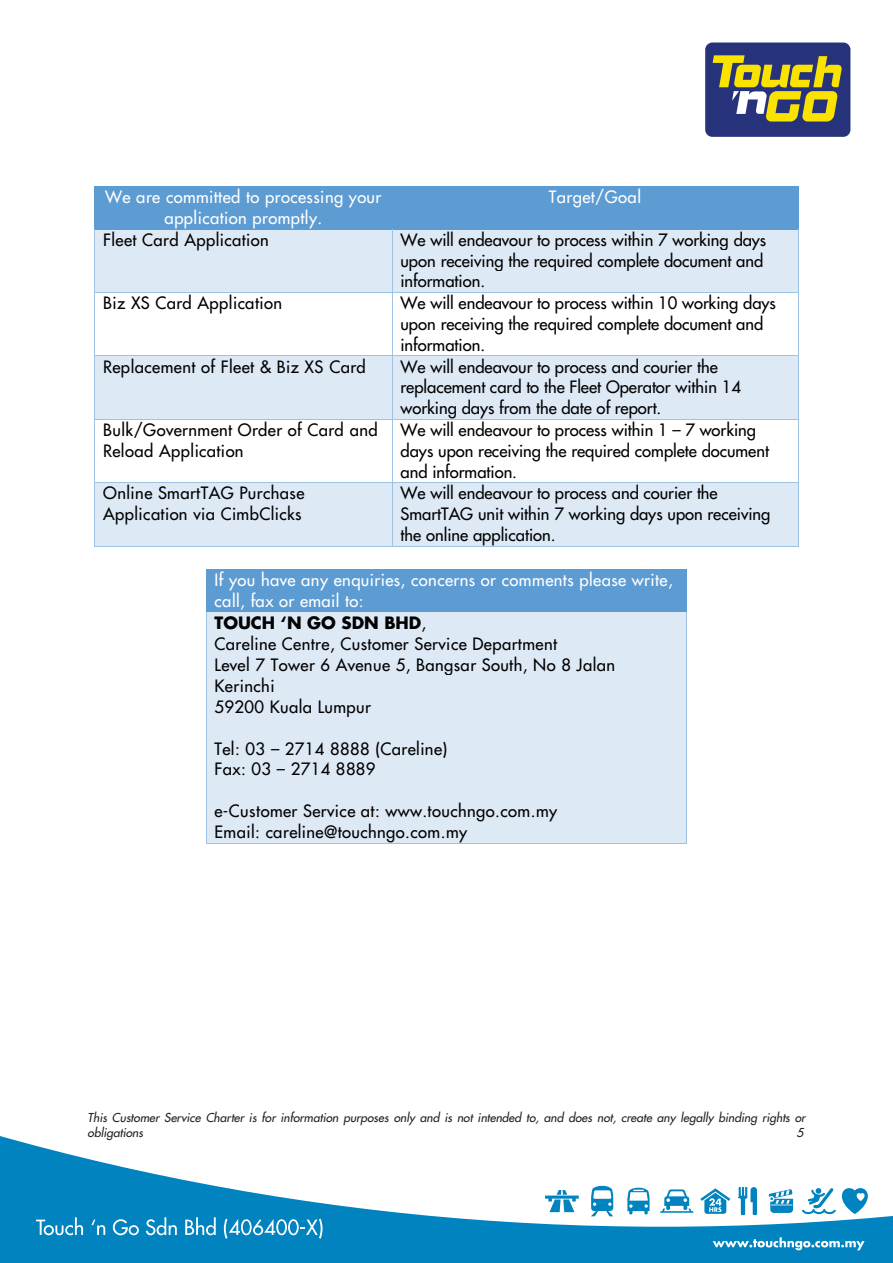
<style>
.page{position:relative;width:893px;height:1263px;background:#0083bf}
.page>*{position:absolute;margin:0;border:0;box-sizing:border-box;transform-origin:0 0}
.t1{font:500 16.65px/20.9px "Futura Std";letter-spacing:.005em;color:#010101}
.t2{font:500 16.65px/21.1px "Futura Std";letter-spacing:.025em;color:#010101}
.t3{font:500 16.65px/20.9px "Futura Std";letter-spacing:.025em;color:#fff;text-align:center}
.t4{font:italic 500 12px/14.4px "Futura Std";color:#231f20}
.s1{color:#fff}
.s2{font-weight:700}
</style>
<div class="page">
<div style="left:0;top:0;width:893px;height:1227px;background:#fff"></div>
<svg style="left:713px;top:1237px;width:152px;height:13px"></svg>
<svg style="left:739px;top:1187px;width:18px;height:28px"></svg>
<svg style="left:591px;top:1186px;width:22px;height:30px"></svg>
<svg style="left:769px;top:1189px;width:24px;height:24px"></svg>
<svg style="left:545px;top:1190px;width:34px;height:22px"></svg>
<svg style="left:660px;top:1189px;width:34px;height:24px"></svg>
<svg style="left:627px;top:1188px;width:23px;height:26px"></svg>
<svg style="left:802px;top:1188px;width:34px;height:26px"></svg>
<svg style="left:700px;top:1188px;width:30px;height:26px"></svg>
<svg style="left:842px;top:1188px;width:26px;height:26px"></svg>
<div style="left:705px;top:43px;width:145px;height:94px;background:#26337b;border-radius:7px"></div>
<svg style="left:713px;top:55px;width:129px;height:67px"></svg>
<svg style="left:36px;top:1217px;width:47px;height:18px"></svg>
<svg style="left:91px;top:1219px;width:14px;height:16px"></svg>
<svg style="left:113px;top:1219px;width:26px;height:16px"></svg>
<svg style="left:146px;top:1217px;width:31px;height:18px"></svg>
<svg style="left:185px;top:1217px;width:31px;height:18px"></svg>
<svg style="left:224px;top:1218px;width:99px;height:21px"></svg>
<div style="left:95px;top:187px;width:8px;height:42px;background:#5d9bd3"></div>
<div style="left:384px;top:187px;width:8px;height:42px;background:#5d9bd3"></div>
<div style="left:103px;top:187px;width:281px;height:21px;background:#5d9bd3"></div>
<div style="left:103px;top:208px;width:281px;height:21px;background:#5d9bd3"></div>
<div style="left:392px;top:187px;width:8px;height:21px;background:#5d9bd3"></div>
<div style="left:790px;top:187px;width:8px;height:21px;background:#5d9bd3"></div>
<div style="left:392px;top:208px;width:406px;height:21px;background:#5d9bd3"></div>
<div style="left:400px;top:187px;width:390px;height:21px;background:#5d9bd3"></div>
<hr style="left:95px;top:186px;width:297px;height:1px;background:#5d9bd3">
<hr style="left:393px;top:186px;width:405px;height:1px;background:#5d9bd3">
<hr style="left:798px;top:187px;width:1px;height:42px;background:#5d9bd3">
<div style="left:95px;top:230px;width:8px;height:20px;background:#dee9f6"></div>
<div style="left:384px;top:230px;width:8px;height:20px;background:#dee9f6"></div>
<div style="left:95px;top:250px;width:297px;height:42px;background:#dee9f6"></div>
<div style="left:103px;top:230px;width:281px;height:20px;background:#dee9f6"></div>
<div style="left:393px;top:230px;width:7px;height:62px;background:#dee9f6"></div>
<div style="left:790px;top:230px;width:8px;height:62px;background:#dee9f6"></div>
<div style="left:400px;top:230px;width:390px;height:20px;background:#dee9f6"></div>
<div style="left:400px;top:250px;width:390px;height:21px;background:#dee9f6"></div>
<div style="left:400px;top:271px;width:390px;height:21px;background:#dee9f6"></div>
<hr style="left:95px;top:229px;width:297px;height:1px;background:#5d9bd3">
<hr style="left:393px;top:229px;width:405px;height:1px;background:#5d9bd3">
<hr style="left:95px;top:230px;width:1px;height:62px;background:#9dc2e3">
<hr style="left:392px;top:230px;width:1px;height:62px;background:#9dc2e3">
<hr style="left:798px;top:230px;width:1px;height:62px;background:#9dc2e3">
<hr style="left:95px;top:292px;width:297px;height:1px;background:#9dc2e3">
<hr style="left:393px;top:292px;width:405px;height:1px;background:#9dc2e3">
<hr style="left:95px;top:293px;width:1px;height:63px;background:#9dc2e3">
<hr style="left:392px;top:293px;width:1px;height:63px;background:#9dc2e3">
<hr style="left:798px;top:293px;width:1px;height:63px;background:#9dc2e3">
<div style="left:95px;top:356px;width:8px;height:21px;background:#dee9f6"></div>
<div style="left:384px;top:356px;width:8px;height:21px;background:#dee9f6"></div>
<div style="left:95px;top:377px;width:297px;height:42px;background:#dee9f6"></div>
<div style="left:103px;top:356px;width:281px;height:21px;background:#dee9f6"></div>
<div style="left:393px;top:356px;width:7px;height:63px;background:#dee9f6"></div>
<div style="left:790px;top:356px;width:8px;height:63px;background:#dee9f6"></div>
<div style="left:400px;top:356px;width:390px;height:21px;background:#dee9f6"></div>
<div style="left:400px;top:377px;width:390px;height:21px;background:#dee9f6"></div>
<div style="left:400px;top:398px;width:390px;height:21px;background:#dee9f6"></div>
<hr style="left:95px;top:356px;width:297px;height:1px;background:#9dc2e3">
<hr style="left:393px;top:356px;width:405px;height:1px;background:#9dc2e3">
<hr style="left:95px;top:356px;width:1px;height:63px;background:#9dc2e3">
<hr style="left:392px;top:356px;width:1px;height:63px;background:#9dc2e3">
<hr style="left:798px;top:356px;width:1px;height:63px;background:#9dc2e3">
<hr style="left:95px;top:419px;width:297px;height:1px;background:#9dc2e3">
<hr style="left:393px;top:419px;width:405px;height:1px;background:#9dc2e3">
<hr style="left:95px;top:420px;width:1px;height:62px;background:#9dc2e3">
<hr style="left:392px;top:420px;width:1px;height:62px;background:#9dc2e3">
<hr style="left:798px;top:420px;width:1px;height:62px;background:#9dc2e3">
<div style="left:95px;top:483px;width:8px;height:42px;background:#dee9f6"></div>
<div style="left:384px;top:483px;width:8px;height:42px;background:#dee9f6"></div>
<div style="left:95px;top:525px;width:297px;height:21px;background:#dee9f6"></div>
<div style="left:103px;top:483px;width:281px;height:21px;background:#dee9f6"></div>
<div style="left:103px;top:504px;width:281px;height:21px;background:#dee9f6"></div>
<div style="left:393px;top:483px;width:7px;height:63px;background:#dee9f6"></div>
<div style="left:790px;top:483px;width:8px;height:63px;background:#dee9f6"></div>
<div style="left:400px;top:483px;width:390px;height:21px;background:#dee9f6"></div>
<div style="left:400px;top:504px;width:390px;height:21px;background:#dee9f6"></div>
<div style="left:400px;top:525px;width:390px;height:21px;background:#dee9f6"></div>
<hr style="left:95px;top:482px;width:297px;height:1px;background:#9dc2e3">
<hr style="left:393px;top:482px;width:405px;height:1px;background:#9dc2e3">
<hr style="left:95px;top:483px;width:1px;height:63px;background:#9dc2e3">
<hr style="left:95px;top:546px;width:297px;height:1px;background:#9dc2e3">
<hr style="left:392px;top:483px;width:1px;height:63px;background:#9dc2e3">
<hr style="left:393px;top:546px;width:405px;height:1px;background:#9dc2e3">
<hr style="left:798px;top:483px;width:1px;height:63px;background:#9dc2e3">
<div style="left:207px;top:570px;width:8px;height:41px;background:#5d9bd3"></div>
<div style="left:678px;top:570px;width:8px;height:41px;background:#5d9bd3"></div>
<div style="left:215px;top:570px;width:463px;height:21px;background:#5d9bd3"></div>
<div style="left:215px;top:591px;width:463px;height:20px;background:#5d9bd3"></div>
<hr style="left:207px;top:569px;width:479px;height:1px;background:#5d9bd3">
<hr style="left:206px;top:570px;width:1px;height:41px;background:#5d9bd3">
<hr style="left:686px;top:570px;width:1px;height:41px;background:#5d9bd3">
<div style="left:207px;top:612px;width:8px;height:231px;background:#dee9f6"></div>
<div style="left:678px;top:612px;width:8px;height:231px;background:#dee9f6"></div>
<div style="left:215px;top:612px;width:463px;height:22px;background:#dee9f6"></div>
<div style="left:215px;top:634px;width:463px;height:21px;background:#dee9f6"></div>
<div style="left:215px;top:655px;width:463px;height:20px;background:#dee9f6"></div>
<div style="left:215px;top:675px;width:463px;height:21px;background:#dee9f6"></div>
<div style="left:215px;top:696px;width:463px;height:21px;background:#dee9f6"></div>
<div style="left:215px;top:717px;width:463px;height:21px;background:#dee9f6"></div>
<div style="left:215px;top:738px;width:463px;height:21px;background:#dee9f6"></div>
<div style="left:215px;top:759px;width:463px;height:21px;background:#dee9f6"></div>
<div style="left:215px;top:780px;width:463px;height:21px;background:#dee9f6"></div>
<div style="left:215px;top:801px;width:463px;height:21px;background:#dee9f6"></div>
<div style="left:215px;top:822px;width:463px;height:21px;background:#dee9f6"></div>
<hr style="left:207px;top:611px;width:479px;height:1px;background:#5d9bd3">
<hr style="left:206px;top:612px;width:1px;height:231px;background:#9dc2e3">
<hr style="left:207px;top:843px;width:479px;height:1px;background:#9dc2e3">
<hr style="left:686px;top:612px;width:1px;height:231px;background:#9dc2e3">
<p class="t3" style="left:105px;top:187px;width:278px">We are committed to processing your application promptly.</p>
<p class="t3" style="left:549px;top:187px;width:94px">Target/Goal</p>
<p class="t2" style="left:103px;top:229px;width:167px">Fleet Card Application</p>
<p class="t1" style="left:400px;top:229px;width:367px">We will endeavour to process within 7 working days upon receiving the required complete document and information.</p>
<p class="t2" style="left:103px;top:292px;width:181px">Biz XS Card Application</p>
<p class="t1" style="left:400px;top:293px;width:377px">We will endeavour to process within 10 working days upon receiving the required complete document and information.</p>
<p class="t2" style="left:103px;top:356px;width:264px">Replacement of Fleet &amp; Biz XS Card</p>
<p class="t1" style="left:400px;top:356px;width:342px">We will endeavour to process and courier the replacement card to the Fleet Operator within 14 working days from the date of report.</p>
<p class="t2" style="left:103px;top:419px;width:276px">Bulk/Government Order of Card and<br>Reload Application</p>
<p class="t1" style="left:400px;top:419px;width:370px">We will endeavour to process within 1 – 7 working days upon receiving the required complete document and information.</p>
<p class="t2" style="left:103px;top:483px;width:203px">Online SmartTAG Purchase<br>Application via CimbClicks</p>
<p class="t1" style="left:400px;top:483px;width:371px">We will endeavour to process and courier the<br>SmartTAG unit within 7 working days upon receiving the online application.</p>
<p class="t2" style="left:215px;top:569px;width:460px"><span class="s1">If you have any enquiries, concerns or comments please write, call, fax or email to:<br></span><span class="s2">TOUCH ‘N GO SDN BHD</span>,<br>Careline Centre, Customer Service Department<br>Level 7 Tower 6 Avenue 5, Bangsar South, No 8 Jalan<br>Kerinchi<br>59200 Kuala Lumpur</p>
<p class="t2" style="left:215px;top:738px;width:234px;line-height:20.7px">Tel: 03 – 2714 8888 (Careline)<br>Fax: 03 – 2714 8889</p>
<p class="t2" style="left:215px;top:801px;width:344px">e-Customer Service at: www.touchngo.com.my<br>Email: careline@touchngo.com.my</p>
<p class="t4" style="left:88px;top:1111px;width:719px">This Customer Service Charter is for information purposes only and is not intended to, and does not, create any legally binding rights or obligations</p>
<p class="t4" style="left:797px;top:1125px;width:8px">5</p>
</div>
